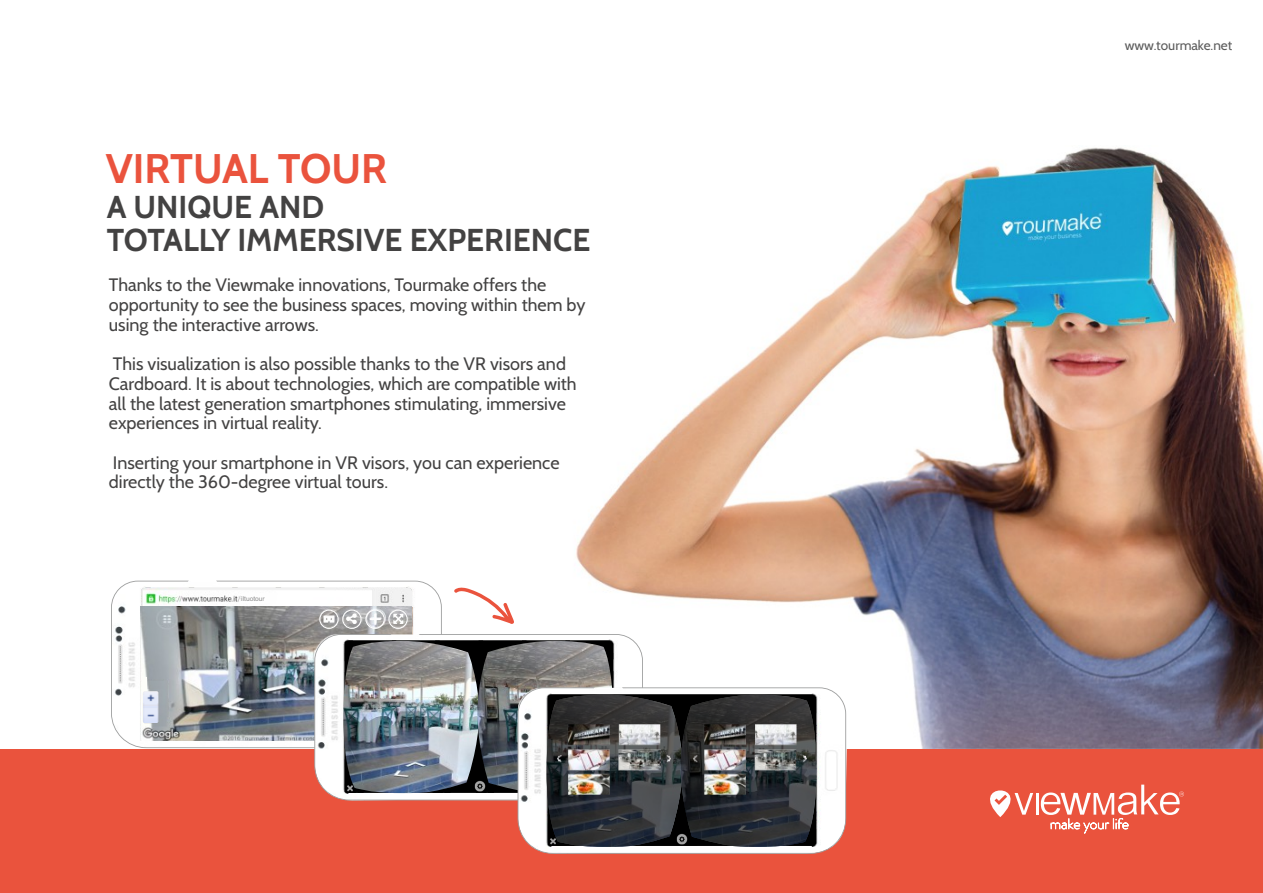
<style>
.page{position:relative;width:1263px;height:893px;background:#fff}
.page>*{position:absolute;margin:0;border:0;box-sizing:border-box;transform-origin:0 0}
.t1{font:700 41.4px "Cabin";color:#ea533d}
.t2{font:700 31.65px/33.3px "Cabin";color:#434242}
.t3{font:18px/19.6px "Cabin";color:#434242}
.t4{font:13.5px "Cabin";color:#5b5b5b}
.t5{font:6.6px "Arial";color:#898989}
</style>
<div class="page">
<img style="left:576px;top:147px;width:687px;height:602px">
<div style="left:0;top:749px;width:1263px;height:144px;background:#ea533d"></div>
<svg style="left:111px;top:581px;width:331px;height:167px"></svg>
<img style="left:140px;top:607px;width:271px;height:134px">
<svg style="left:314px;top:634px;width:329px;height:166px"></svg>
<img style="left:343px;top:641px;width:134px;height:152px">
<img style="left:477px;top:641px;width:136px;height:152px">
<img style="left:147px;top:679px;width:30px;height:10px">
<img style="left:145px;top:689px;width:33px;height:39px">
<div style="left:142px;top:678px;width:5px;height:48px;background:#fdfef9"></div>
<img style="left:143px;top:691px;width:15px;height:32px;border-radius:2px">
<svg style="left:324px;top:616px;width:10px;height:6px"></svg>
<div style="left:319px;top:609px;width:20px;height:20px;border:1px solid #fefefe;border-radius:50%"></div>
<div style="left:342px;top:609px;width:20px;height:20px;border:1px solid #fefefe;border-radius:50%"></div>
<div style="left:365px;top:609px;width:20px;height:20px;border:1px solid #fefefe;border-radius:50%"></div>
<div style="left:388px;top:609px;width:20px;height:20px;border:1px solid #fefefe;border-radius:50%"></div>
<svg style="left:346px;top:613px;width:11px;height:11px"></svg>
<svg style="left:370px;top:614px;width:11px;height:11px"></svg>
<svg style="left:393px;top:614px;width:10px;height:10px"></svg>
<svg style="left:454px;top:587px;width:60px;height:37px"></svg>
<svg style="left:518px;top:687px;width:328px;height:167px;fill:#fff"></svg>
<svg style="left:546px;top:695px;width:270px;height:152px;background:#3e3f41"></svg>
<img style="left:694px;top:724px;width:113px;height:71px">
<svg style="left:990px;top:784px;width:194px;height:50px"></svg>
<h1 class="t1" style="left:106px;top:143px;width:283px">VIRTUAL TOUR</h1>
<h2 class="t2" style="left:107px;top:190px;width:485px">A UNIQUE AND<br>TOTALLY IMMERSIVE EXPERIENCE</h2>
<p class="t3" style="left:109px;top:275px;width:478px">Thanks to the Viewmake innovations, Tourmake offers the opportunity to see the business spaces, moving within them by using the interactive arrows.</p>
<p class="t3" style="left:109px;top:354px;width:469px">This visualization is also possible thanks to the VR visors and Cardboard. It is about technologies, which are compatible with all the latest generation smartphones stimulating, immersive experiences in virtual reality.</p>
<p class="t3" style="left:109px;top:452px;width:452px">Inserting your smartphone in VR visors, you can experience directly the 360-degree virtual tours.</p>
<p class="t5" style="left:241px;top:596px;width:25px">iltuotour</p>
<p class="t4" style="left:1125px;top:37px;width:109px">www.tourmake.net</p>
</div>
